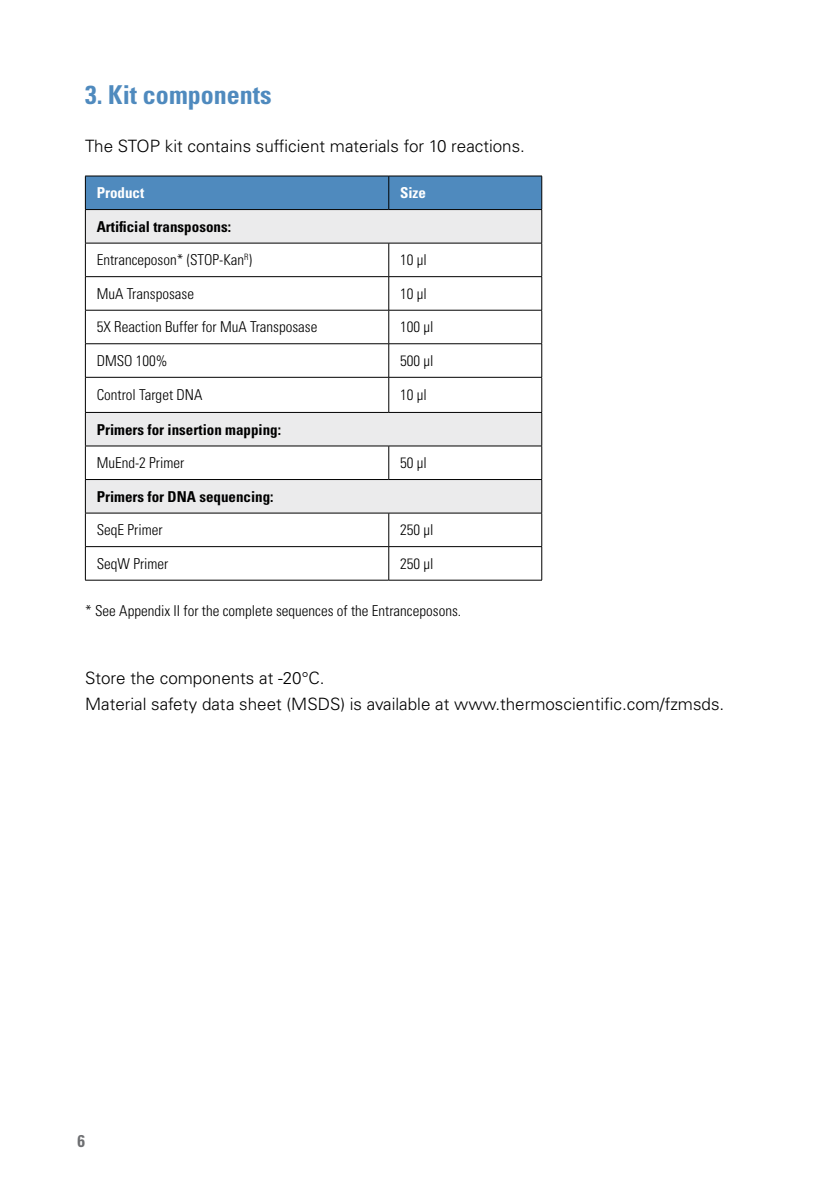
<style>
.page{position:relative;width:840px;height:1191px;background:#fff}
.page>*{position:absolute;margin:0;border:0;box-sizing:border-box;transform-origin:0 0}
.t1{font:700 condensed 26px "Univers LT Std";color:#4f8abe}
.t2{font:300 17px/25.4px "Univers LT Std";color:#000}
.t3{font:700 condensed 17px "Univers LT Std";color:#6d6e71}
.t4{font:300 condensed 15px "Univers LT Std";color:#000}
.t5{font:700 condensed 15px "Univers LT Std";color:#000}
.t6{font:700 condensed 15px "Univers LT Std";color:#fff}
</style>
<div class="page">
<div style="left:86px;top:177px;width:455px;height:32px;background:#4f8abe"></div>
<div style="left:86px;top:210px;width:455px;height:33px;background:#ebebec"></div>
<svg style="left:86px;top:244px;width:455px;height:336px"></svg>
<hr style="left:85px;top:176px;width:303px;height:1px;background:#000">
<hr style="left:85px;top:176px;width:1px;height:33px;background:#000">
<hr style="left:388px;top:176px;width:153px;height:1px;background:#000">
<hr style="left:388px;top:176px;width:1px;height:33px;background:#000">
<hr style="left:541px;top:176px;width:1px;height:33px;background:#000">
<hr style="left:85px;top:209px;width:303px;height:1px;background:#000">
<hr style="left:85px;top:210px;width:1px;height:33px;background:#000">
<hr style="left:388px;top:209px;width:153px;height:1px;background:#000">
<hr style="left:541px;top:210px;width:1px;height:33px;background:#000">
<hr style="left:85px;top:243px;width:303px;height:1px;background:#000">
<hr style="left:85px;top:243px;width:1px;height:33px;background:#000">
<hr style="left:388px;top:243px;width:153px;height:1px;background:#000">
<hr style="left:388px;top:243px;width:1px;height:33px;background:#000">
<hr style="left:541px;top:243px;width:1px;height:33px;background:#000">
<hr style="left:85px;top:276px;width:303px;height:1px;background:#000">
<hr style="left:85px;top:277px;width:1px;height:33px;background:#000">
<hr style="left:388px;top:276px;width:153px;height:1px;background:#000">
<hr style="left:388px;top:277px;width:1px;height:33px;background:#000">
<hr style="left:541px;top:277px;width:1px;height:33px;background:#000">
<hr style="left:85px;top:310px;width:303px;height:1px;background:#000">
<hr style="left:85px;top:310px;width:1px;height:33px;background:#000">
<hr style="left:388px;top:310px;width:153px;height:1px;background:#000">
<hr style="left:388px;top:310px;width:1px;height:33px;background:#000">
<hr style="left:541px;top:310px;width:1px;height:33px;background:#000">
<hr style="left:85px;top:343px;width:303px;height:1px;background:#000">
<hr style="left:85px;top:344px;width:1px;height:33px;background:#000">
<hr style="left:388px;top:343px;width:153px;height:1px;background:#000">
<hr style="left:388px;top:344px;width:1px;height:33px;background:#000">
<hr style="left:541px;top:344px;width:1px;height:33px;background:#000">
<hr style="left:85px;top:377px;width:303px;height:1px;background:#000">
<hr style="left:85px;top:377px;width:1px;height:35px;background:#000">
<hr style="left:388px;top:377px;width:153px;height:1px;background:#000">
<hr style="left:388px;top:377px;width:1px;height:35px;background:#000">
<hr style="left:541px;top:377px;width:1px;height:35px;background:#000">
<hr style="left:85px;top:412px;width:303px;height:1px;background:#000">
<hr style="left:85px;top:413px;width:1px;height:33px;background:#000">
<hr style="left:388px;top:412px;width:153px;height:1px;background:#000">
<hr style="left:541px;top:413px;width:1px;height:33px;background:#000">
<hr style="left:85px;top:445px;width:303px;height:1px;background:#000">
<hr style="left:85px;top:446px;width:1px;height:33px;background:#000">
<hr style="left:388px;top:445px;width:153px;height:1px;background:#000">
<hr style="left:388px;top:446px;width:1px;height:33px;background:#000">
<hr style="left:541px;top:446px;width:1px;height:33px;background:#000">
<hr style="left:85px;top:479px;width:303px;height:1px;background:#000">
<hr style="left:85px;top:480px;width:1px;height:33px;background:#000">
<hr style="left:388px;top:479px;width:153px;height:1px;background:#000">
<hr style="left:541px;top:480px;width:1px;height:33px;background:#000">
<hr style="left:85px;top:513px;width:303px;height:1px;background:#000">
<hr style="left:85px;top:513px;width:1px;height:33px;background:#000">
<hr style="left:388px;top:513px;width:153px;height:1px;background:#000">
<hr style="left:388px;top:513px;width:1px;height:33px;background:#000">
<hr style="left:541px;top:513px;width:1px;height:33px;background:#000">
<hr style="left:85px;top:546px;width:303px;height:1px;background:#000">
<hr style="left:85px;top:547px;width:1px;height:33px;background:#000">
<hr style="left:388px;top:546px;width:153px;height:1px;background:#000">
<hr style="left:388px;top:547px;width:1px;height:33px;background:#000">
<hr style="left:541px;top:547px;width:1px;height:33px;background:#000">
<hr style="left:85px;top:580px;width:303px;height:1px;background:#000">
<hr style="left:388px;top:580px;width:153px;height:1px;background:#000">
<h1 class="t1" style="left:85px;top:79px;width:188px">3. Kit components</h1>
<p class="t2" style="left:85px;top:133px;width:441px">The STOP kit contains sufficient materials for 10 reactions.</p>
<p class="t6" style="left:97px;top:184px;width:49px">Product</p>
<p class="t6" style="left:400px;top:184px;width:27px">Size</p>
<p class="t5" style="left:97px;top:217px;width:136px">Artificial transposons:</p>
<p class="t4" style="left:97px;top:251px;width:157px">Entranceposon* (STOP-Kan<sup>R</sup>)</p>
<p class="t4" style="left:400px;top:251px;width:28px">10 µl</p>
<p class="t4" style="left:97px;top:284px;width:99px">MuA Transposase</p>
<p class="t4" style="left:400px;top:284px;width:28px">10 µl</p>
<p class="t4" style="left:97px;top:318px;width:222px">5X Reaction Buffer for MuA Transposase</p>
<p class="t4" style="left:400px;top:318px;width:35px">100 µl</p>
<p class="t4" style="left:97px;top:352px;width:72px">DMSO 100%</p>
<p class="t4" style="left:400px;top:352px;width:35px">500 µl</p>
<p class="t4" style="left:97px;top:385px;width:107px">Control Target DNA</p>
<p class="t4" style="left:400px;top:385px;width:28px">10 µl</p>
<p class="t5" style="left:97px;top:420px;width:186px">Primers for insertion mapping:</p>
<p class="t4" style="left:97px;top:454px;width:89px">MuEnd-2 Primer</p>
<p class="t4" style="left:400px;top:454px;width:28px">50 µl</p>
<p class="t5" style="left:97px;top:487px;width:178px">Primers for DNA sequencing:</p>
<p class="t4" style="left:97px;top:521px;width:67px">SeqE Primer</p>
<p class="t4" style="left:400px;top:521px;width:35px">250 µl</p>
<p class="t4" style="left:97px;top:554px;width:73px">SeqW Primer</p>
<p class="t4" style="left:400px;top:554px;width:35px">250 µl</p>
<p class="t4" style="left:85px;top:601px;width:377px">* See Appendix II for the complete sequences of the Entranceposons.</p>
<p class="t2" style="left:85px;top:665px;width:640px">Store the components at -20°C.<br>Material safety data sheet (MSDS) is available at www.thermoscientific.com/fzmsds.</p>
<p class="t3" style="left:77px;top:1130px;width:9px">6</p>
</div>
